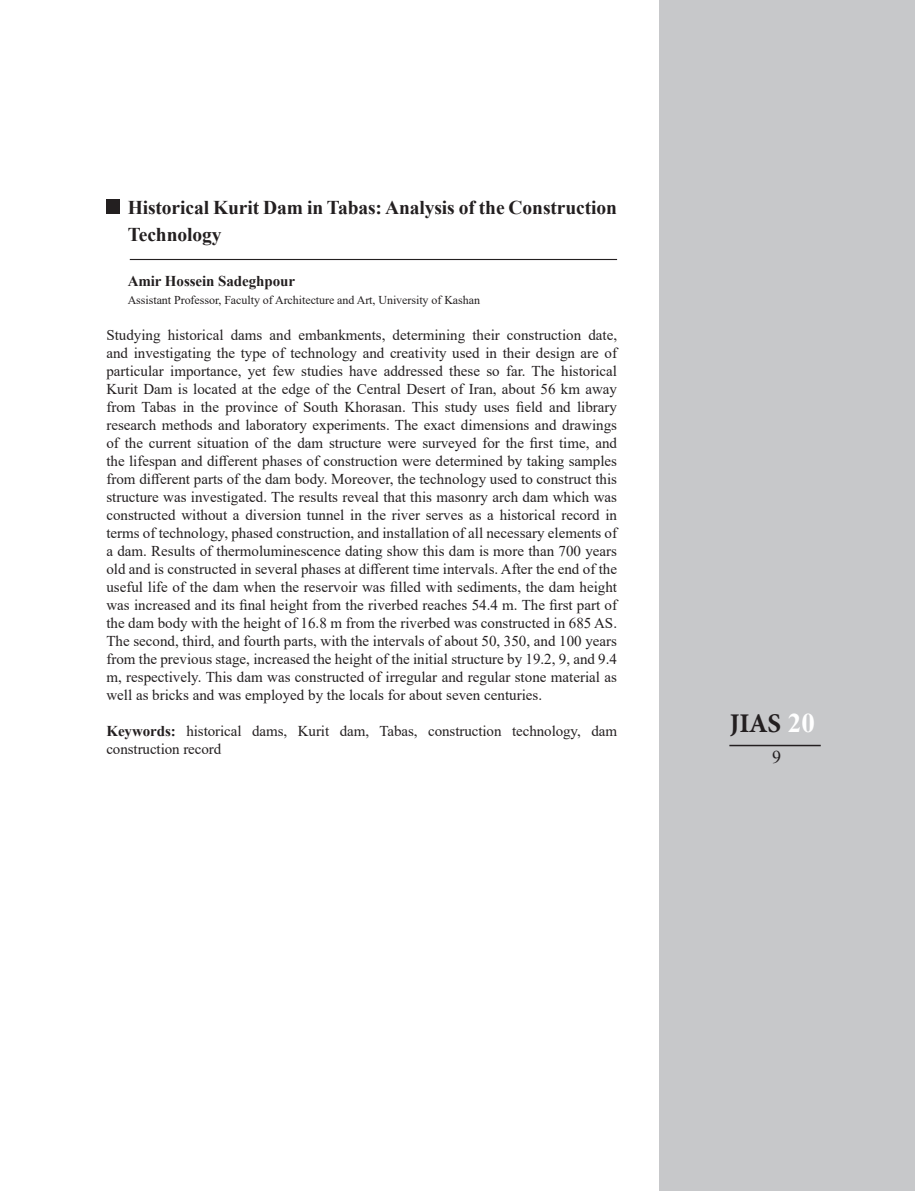
<style>
.page{position:relative;width:915px;height:1191px;background:#fff}
.page>*{position:absolute;margin:0;border:0;box-sizing:border-box;transform-origin:0 0}
.t1{font:700 27px "Minion Pro";color:#231f20}
.t2{font:700 19.5px/27px "Times New Roman";letter-spacing:-.005em;color:#231f20}
.t3{font:18px "Times New Roman";color:#231f20}
.t4{font:15px/18px "Times New Roman";color:#231f20}
.t5{font:700 15px "Times New Roman";letter-spacing:-.005em;color:#231f20}
.t6{font:12px "Times New Roman";letter-spacing:-.005em;color:#231f20}
.s1{font-weight:700}
.s2{font-family:"Times New Roman";color:#fff}
</style>
<div class="page">
<div style="left:659px;top:0;width:255px;height:1191px;background:#c7c8ca"></div>
<hr style="left:729px;top:745px;width:91px;height:1px;background:#231f20">
<div style="left:106px;top:200px;width:14px;height:14px;background:#231f20"></div>
<hr style="left:130px;top:259px;width:487px;height:1px;background:#231f20">
<p class="t2" style="left:128px;top:193px;width:490px">Historical Kurit Dam in Tabas:Analysis of the Construction<br>Technology</p>
<p class="t5" style="left:128px;top:270px;width:169px">Amir Hossein Sadeghpour</p>
<p class="t6" style="left:128px;top:291px;width:354px">Assistant Professor, Faculty of Architecture and Art, University of Kashan</p>
<p class="t4" style="left:588px;top:325px;width:30px">date,</p>
<p class="t4" style="left:106px;top:325px;width:512px">Studying<br>and investigating the type of technology and creativity used in their design are of particular importance, yet few studies have addressed these so far. The historical Kurit Dam is located at the edge of the Central Desert of Iran, about 56 km away from Tabas in the province of South Khorasan. This study uses field and library research methods and laboratory experiments. The exact dimensions and drawings of the current situation of the dam structure were surveyed for the first time, and the lifespan and different phases of construction were determined by taking samples from different parts of the dam body. Moreover, the technology used to construct this structure was investigated. The results reveal that this masonry arch dam which was constructed without a diversion tunnel in the river serves as a historical record in terms of technology, phased construction, and installation of all necessary elements of a dam. Results of thermoluminescence dating show this dam is more than 700 years old and is constructed in several phases at different time intervals. After the end of the useful life of the dam when the reservoir was filled with sediments, the dam height was increased and its final height from the riverbed reaches 54.4 m. The first part of the dam body with the height of 16.8 m from the riverbed was constructed in 685 AS.<br>The second, third, and fourth parts, with the intervals of about 50, 350, and 100 years from the previous stage, increased the height of the initial structure by 19.2, 9, and 9.4 m, respectively. This dam was constructed of irregular and regular stone material as well as bricks and was employed by the locals for about seven centuries.</p>
<p class="t4" style="left:591px;top:721px;width:27px">dam</p>
<p class="t4" style="left:168px;top:325px;width:57px">historical</p>
<p class="t4" style="left:231px;top:325px;width:33px">dams</p>
<p class="t4" style="left:269px;top:325px;width:23px">and</p>
<p class="t4" style="left:298px;top:325px;width:89px">embankments,</p>
<p class="t4" style="left:392px;top:325px;width:74px">determining</p>
<p class="t4" style="left:472px;top:325px;width:29px">their</p>
<p class="t4" style="left:507px;top:325px;width:76px">construction</p>
<p class="t4" style="left:186px;top:721px;width:57px">historical</p>
<p class="t4" style="left:252px;top:721px;width:37px">dams,</p>
<p class="t4" style="left:298px;top:721px;width:33px">Kurit</p>
<p class="t4" style="left:339px;top:721px;width:31px">dam,</p>
<p class="t4" style="left:379px;top:721px;width:40px">Tabas,</p>
<p class="t4" style="left:428px;top:721px;width:75px">construction</p>
<p class="t4" style="left:512px;top:721px;width:70px">technology,</p>
<p class="t4" style="left:106px;top:721px;width:116px"><span class="s1">Keywords: </span>construction record</p>
<h1 class="t1" style="left:729px;top:704px;width:87px">JIAS <span class="s2">20</span></h1>
<p class="t3" style="left:771px;top:744px;width:10px">9</p>
</div>
